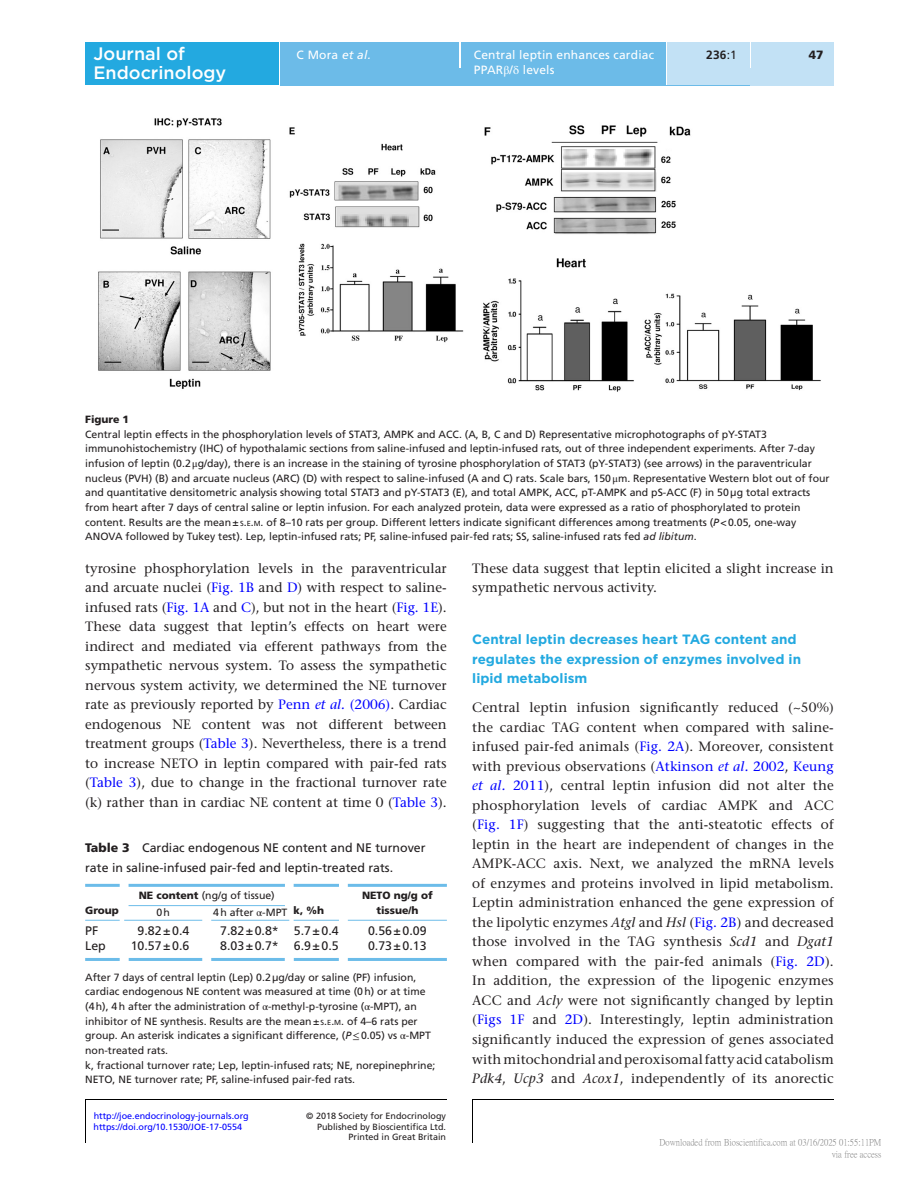
<style>
.page{position:relative;width:919px;height:1187px;background:#fff}
.page>*{position:absolute;margin:0;border:0;box-sizing:border-box;transform-origin:0 0}
.t1{font:500 18px "Gotham";color:#fff}
.TXT{font:500 13.5px/19.5px "Stone Serif Std";color:#231f20;text-align:justify}
.t2{font:700 13.5px/19.5px "Gotham";color:#23a9e0}
.TC{font:12.3px/19.5px "Frutiger LT Std";color:#231f20}
.TB_Bot_Rule{font:12.3px "Frutiger LT Std";color:#231f20}
.TB{font:12.3px "Frutiger LT Std";color:#231f20}
.t3{font:12px/14.7px "Frutiger LT Std";letter-spacing:.015em;color:#fff}
.t4{font:700 12px "Frutiger LT Std";color:#231f20}
.t5{font:900 12px "Frutiger LT Std";color:#231f20}
.FC{font:10.5px/14.7px "Frutiger LT Std";color:#231f20}
.TFN_F{font:10.5px/14.7px "Frutiger LT Std";color:#231f20}
.TFN{font:10.5px/14.7px "Frutiger LT Std";color:#231f20}
.TCH{font:900 10.5px "Frutiger LT Std";color:#231f20}
.TCH-2{font:10.5px "Frutiger LT Std";color:#231f20}
.TCH_N{font:10.5px "Frutiger LT Std";color:#231f20}
.FC-2{font:900 10.5px "Frutiger LT Std";color:#231f20}
.t6{font:9px/11.2px "Frutiger LT Std";color:#231f20;text-align:right}
.t7{font:9px "Frutiger LT Std";color:#00f}
.t8{font:9px/12px "P Ming Li U";color:rgb(0 0 0/.5);text-align:right}
.s1{font-weight:400}
.s2{font-style:italic}
.s3{font-family:"STIX General"}
.s4{font-size:7.35px}
.s5{font-style:inherit}
.s6{color:#00f}
.s7{font-style:italic;color:#00f}
.s8{font-weight:900}
</style>
<div class="page">
<hr style="left:472px;top:1099px;width:1px;height:43px;background:#000">
<hr style="left:472px;top:1099px;width:361px;height:1px;background:#000">
<hr style="left:85px;top:1099px;width:1px;height:43px;background:#000">
<hr style="left:85px;top:1099px;width:361px;height:1px;background:#000">
<div style="left:85px;top:43px;width:194px;height:42px;background:#23a9e0"></div>
<div style="left:280px;top:51px;width:553px;height:34px;background:#6cbbe8"></div>
<div style="left:280px;top:43px;width:179px;height:8px;background:#6cbbe8"></div>
<hr style="left:459px;top:42px;width:2px;height:26px;background:#fff">
<div style="left:461px;top:43px;width:205px;height:42px;background:#6cbbe8"></div>
<hr style="left:666px;top:43px;width:1px;height:42px;background:#fff">
<div style="left:667px;top:43px;width:83px;height:42px;background:#c2e1f5"></div>
<div style="left:750px;top:68px;width:83px;height:17px;background:#c2e1f5"></div>
<svg style="left:750px;top:51px;width:1px;height:17px"></svg>
<div style="left:751px;top:42px;width:82px;height:26px;background:#c2e1f5"></div>
<img style="left:98px;top:118px;width:723px;height:274px">
<hr style="left:85px;top:883px;width:35px;height:3px;background:#6cbce9">
<hr style="left:85px;top:919px;width:35px;height:1px;background:#6cbce9">
<hr style="left:128px;top:883px;width:157px;height:3px;background:#6cbce9">
<hr style="left:128px;top:905px;width:157px;height:1px;background:#6cbce9">
<hr style="left:293px;top:883px;width:46px;height:3px;background:#6cbce9">
<hr style="left:293px;top:919px;width:46px;height:1px;background:#6cbce9">
<hr style="left:348px;top:883px;width:99px;height:3px;background:#6cbce9">
<hr style="left:348px;top:919px;width:99px;height:1px;background:#6cbce9">
<hr style="left:124px;top:919px;width:78px;height:1px;background:#6cbce9">
<hr style="left:211px;top:919px;width:78px;height:1px;background:#6cbce9">
<hr style="left:85px;top:957px;width:35px;height:3px;background:#6cbce9">
<hr style="left:129px;top:957px;width:73px;height:3px;background:#6cbce9">
<hr style="left:211px;top:957px;width:74px;height:3px;background:#6cbce9">
<hr style="left:294px;top:957px;width:45px;height:3px;background:#6cbce9">
<hr style="left:348px;top:957px;width:99px;height:3px;background:#6cbce9">
<h1 class="t1" style="left:93px;top:42px;width:93px">Journal of</h1>
<p class="t4" style="left:706px;top:48px;width:32px">236<span class="s1">:1</span></p>
<h1 class="t1" style="left:93px;top:61px;width:134px">Endocrinology</h1>
<p class="t3" style="left:296px;top:48px;width:76px">C Mora <span class="s2">et al.</span></p>
<p class="t3" style="left:474px;top:48px;width:182px">Central leptin enhances cardiac<br>PPAR<span class="s3">β</span>/<span class="s3">δ</span> levels</p>
<p class="t5" style="left:808px;top:48px;width:16px">47</p>
<p class="FC-2" style="left:85px;top:413px;width:45px">Figure 1</p>
<p class="FC" style="left:85px;top:427px;width:746px">Central leptin effects in the phosphorylation levels of STAT3, AMPK and ACC. (A, B, C and D) Representative microphotographs of pY-STAT3 immunohistochemistry (IHC) of hypothalamic sections from saline-infused and leptin-infused rats, out of three independent experiments. After 7-day infusion of leptin (0.2<span class="s3">μ</span>g/day), there is an increase in the staining of tyrosine phosphorylation of STAT3 (pY-STAT3) (see arrows) in the paraventricular nucleus (PVH) (B) and arcuate nucleus (ARC) (D) with respect to saline-infused (A and C) rats. Scale bars, 150<span class="s3">μ</span>m. Representative Western blot out of four and quantitative densitometric analysis showing total STAT3 and pY-STAT3 (E), and total AMPK, ACC, pT-AMPK and pS-ACC (F) in 50µg total extracts from heart after 7 days of central saline or leptin infusion. For each analyzed protein, data were expressed as a ratio of phosphorylated to protein content. Results are the mean± <span class="s4">S</span><span class="s5">.</span><span class="s4">E</span><span class="s5">.</span><span class="s4">M</span><span class="s5">.</span> of 8–10 rats per group. Different letters indicate significant differences among treatments (<span class="s2">P</span>&lt;0.05, one-way ANOVA followed by Tukey test). Lep, leptin-infused rats; PF, saline-infused pair-fed rats; SS, saline-infused rats fed <span class="s2">ad libitum</span>.</p>
<p class="TXT" style="left:85px;top:558px;width:363px">tyrosine phosphorylation levels in the paraventricular and arcuate nuclei (<span class="s6">Fig. 1B</span> and <span class="s6">D</span>) with respect to saline&shy;infused rats (<span class="s6">Fig. 1A</span> and <span class="s6">C</span>), but not in the heart (<span class="s6">Fig. 1E</span>).<br>These data suggest that leptin’s effects on heart were indirect and mediated via efferent pathways from the sympathetic nervous system. To assess the sympathetic nervous system activity, we determined the NE turnover rate as previously reported by <span class="s6">Penn</span> <span class="s7">et al.</span> <span class="s6">(2006)</span>. Cardiac endogenous NE content was not different between treatment groups (<span class="s6">Table 3</span>). Nevertheless, there is a trend to increase NETO in leptin compared with pair-fed rats (<span class="s6">Table 3</span>), due to change in the fractional turnover rate (k) rather than in cardiac NE content at time 0 (<span class="s6">Table 3</span>).</p>
<p class="TXT" style="left:472px;top:558px;width:363px">These data suggest that leptin elicited a slight increase in sympathetic nervous activity.</p>
<h2 class="t2" style="left:472px;top:629px;width:330px">Central leptin decreases heart TAG content and regulates the expression of enzymes involved in lipid metabolism</h2>
<p class="TXT" style="left:472px;top:697px;width:363px">Central leptin infusion significantly reduced (~50%) the cardiac TAG content when compared with saline&shy;infused pair-fed animals (<span class="s6">Fig. 2A</span>). Moreover, consistent with previous observations (<span class="s6">Atkinson</span> <span class="s7">et al.</span> <span class="s6">2002</span>, <span class="s6">Keung </span><span class="s7">et al.</span> <span class="s6">2011</span>), central leptin infusion did not alter the phosphorylation levels of cardiac AMPK and ACC (<span class="s6">Fig. 1F</span>) suggesting that the anti-steatotic effects of leptin in the heart are independent of changes in the AMPK-ACC axis. Next, we analyzed the mRNA levels of enzymes and proteins involved in lipid metabolism.<br>Leptin administration enhanced the gene expression of the lipolytic enzymes <span class="s2">Atgl</span> and <span class="s2">Hsl</span> (<span class="s6">Fig. 2B</span>) and decreased those involved in the TAG synthesis <span class="s2">Scd1</span> and <span class="s2">Dgat1 </span>when compared with the pair-fed animals (<span class="s6">Fig. 2D</span>).<br>In addition, the expression of the lipogenic enzymes ACC and <span class="s2">Acly</span> were not significantly changed by leptin (<span class="s6">Figs 1F</span> and <span class="s6">2D</span>). Interestingly, leptin administration significantly induced the expression of genes associated with mitochondrial and peroxisomal fatty acid catabolism <span class="s2">Pdk4</span>, <span class="s2">Ucp3</span> and <span class="s2">Acox1</span>, independently of its anorectic</p>
<p class="TC" style="left:85px;top:838px;width:342px"><span class="s8">Table 3</span> Cardiac endogenous NE content and NE turnover rate in saline-infused pair-fed and leptin-treated rats.</p>
<p class="TCH" style="left:85px;top:903px;width:35px">Group</p>
<p class="TCH-2" style="left:139px;top:889px;width:137px"><span class="s8">NE content</span> (ng/g of tissue)</p>
<p class="TCH" style="left:362px;top:889px;width:72px">NETO ng/g of</p>
<p class="TCH_N" style="left:156px;top:906px;width:15px">0h</p>
<p class="TCH_N" style="left:213px;top:906px;width:76px">4h after <span class="s3">α</span>-MPT</p>
<p class="TCH" style="left:376px;top:903px;width:44px">tissue/h</p>
<p class="TCH" style="left:293px;top:903px;width:32px">k, %h</p>
<p class="TB" style="left:85px;top:923px;width:15px">PF</p>
<p class="TB" style="left:137px;top:923px;width:53px">9.82±0.4</p>
<p class="TB" style="left:220px;top:923px;width:60px">7.82±0.8*</p>
<p class="TB" style="left:294px;top:923px;width:46px">5.7±0.4</p>
<p class="TB" style="left:368px;top:923px;width:60px">0.56±0.09</p>
<p class="TB_Bot_Rule" style="left:85px;top:938px;width:22px">Lep</p>
<p class="TB_Bot_Rule" style="left:131px;top:938px;width:60px">10.57±0.6</p>
<p class="TB_Bot_Rule" style="left:220px;top:938px;width:60px">8.03±0.7*</p>
<p class="TB_Bot_Rule" style="left:294px;top:938px;width:46px">6.9±0.5</p>
<p class="TB_Bot_Rule" style="left:368px;top:938px;width:60px">0.73±0.13</p>
<p class="TFN_F" style="left:85px;top:969px;width:347px">After 7 days of central leptin (Lep) 0.2µg/day or saline (PF) infusion, cardiac endogenous NE content was measured at time (0h) or at time (4h), 4h after the administration of <span class="s3">α</span>-methyl-p-tyrosine (<span class="s3">α</span>-MPT), an inhibitor of NE synthesis. Results are the mean± <span class="s4">S</span><span class="s5">.</span><span class="s4">E</span><span class="s5">.</span><span class="s4">M</span><span class="s5">.</span> of 4–6 rats per group. An asterisk indicates a significant difference, (<span class="s2">P</span><span class="s3">≤</span>0.05) vs <span class="s3">α</span>-MPT non-treated rats.</p>
<p class="TFN" style="left:85px;top:1057px;width:352px">k, fractional turnover rate; Lep, leptin-infused rats; NE, norepinephrine;<br>NETO, NE turnover rate; PF, saline-infused pair-fed rats.</p>
<p class="t7" style="left:94px;top:1110px;width:157px">http://joe.endocrinology-journals.org</p>
<p class="t6" style="left:306px;top:1110px;width:141px">© 2018 Society for Endocrinology<br>Published by Bioscientifica Ltd.</p>
<p class="t6" style="left:348px;top:1131px;width:99px">Printed in Great Britain</p>
<p class="t7" style="left:93px;top:1121px;width:150px">https://doi.org/10.1530/JOE-17-0554</p>
<p class="t8" style="left:659px;top:1136px;width:223px">Downloaded from Bioscientifica.com at 03/16/2025 01:55:11PM via free access</p>
</div>
